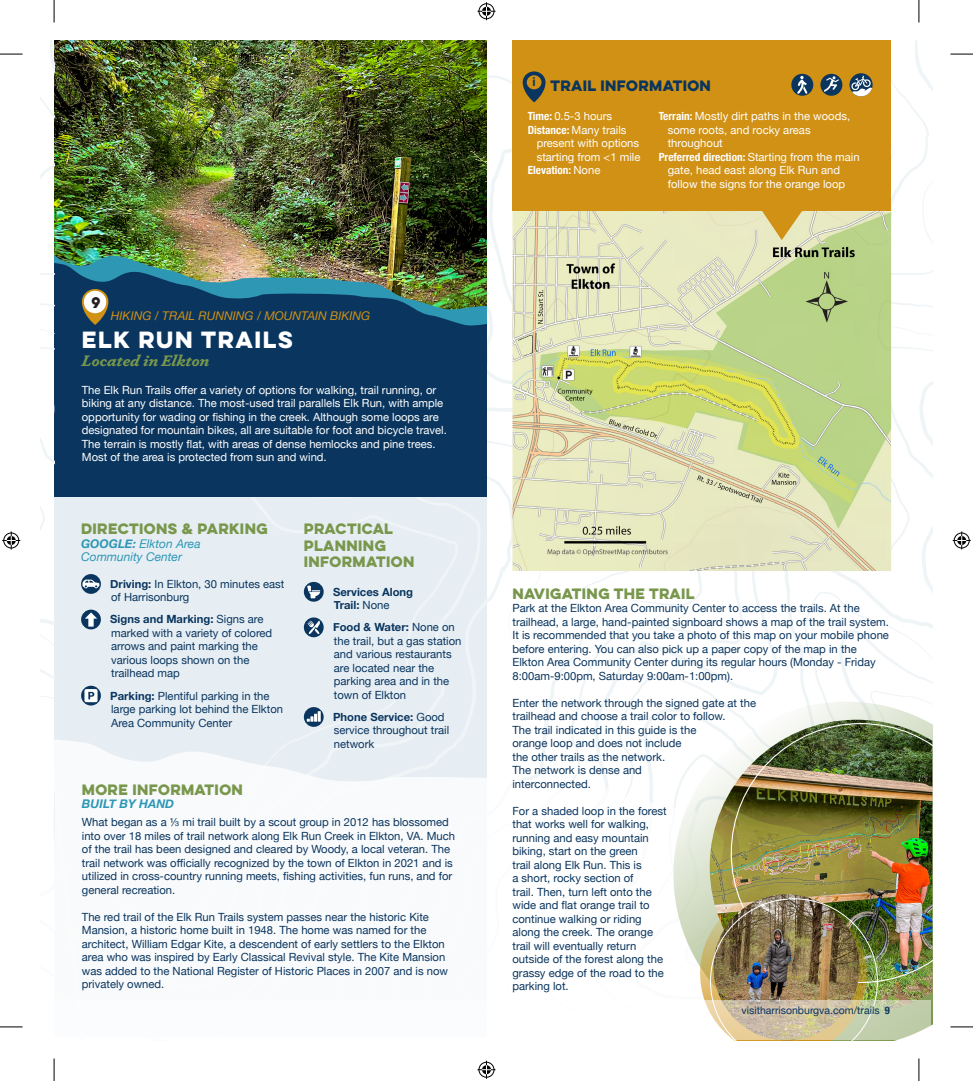
<style>
.page{position:relative;width:973px;height:1081px;background:#fff}
.page>*{position:absolute;margin:0;border:0;box-sizing:border-box;transform-origin:0 0}
.t1{font:700 21px "Lulo Clean One";letter-spacing:-.15em;color:#fff}
.t2{font:italic 700 15px "Dapifer";color:#79974c}
.t3{font:700 13.8px "Lulo Clean One";color:#231f20}
.t4{font:700 13.5px/16.2px "Lulo Clean One";letter-spacing:-.2em;color:#79974c}
.t5{font:700 13.5px "Lulo Clean One";letter-spacing:-.2em;color:#0a355e}
.t6{font:700 12.3px "Helvetica Neue";color:#0a355e}
.t7{font:italic 12px "Helvetica Neue";color:#d09114}
.t8{font:italic 12px/13.5px "Helvetica Neue";color:#2e97b4}
.t9{font:italic 700 12px "Helvetica Neue";color:#2e97b4}
.t10{font:11.25px/13.5px "Helvetica Neue";color:#0a355e}
.t11{font:11.25px/13.5px "Helvetica Neue";color:#fff}
.t12{font:700 condensed 11.25px "Helvetica Neue";color:#fff}
.t13{font:700 11.25px/13.5px "Helvetica Neue";color:#0a355e}
.t14{font:10.5px "Helvetica Neue";color:#0a355e}
.s1{font-weight:700}
.s2{font-weight:400}
.s3{font-weight:700;font-stretch:condensed}
.s4{font-weight:400;font-stretch:normal}
</style>
<div class="page">
<svg style="left:370px;top:41px;width:562px;height:697px"></svg>
<img style="left:370px;top:41px;width:116px;height:203px">
<img style="left:370px;top:244px;width:116px;height:16px">
<img style="left:370px;top:260px;width:116px;height:115px">
<div style="left:41px;top:375px;width:445px;height:122px;background:#0a355e"></div>
<svg style="left:370px;top:738px;width:280px;height:58px"></svg>
<img style="left:512px;top:354px;width:378px;height:216px">
<svg style="left:650px;top:678px;width:282px;height:285px"></svg>
<img style="left:709px;top:719px;width:223px;height:111px">
<img style="left:730px;top:722px;width:202px;height:108px">
<img style="left:698px;top:830px;width:234px;height:210px">
<img style="left:41px;top:41px;width:329px;height:802px">
<svg style="left:698px;top:999px;width:231px;height:40px;background:#d1cbab"></svg>
<svg style="left:511px;top:41px;width:421px;height:313px;background:#d3b96a"></svg>
<svg style="left:0;top:54px;width:22px;height:1px"></svg>
<svg style="left:950px;top:54px;width:22px;height:1px"></svg>
<svg style="left:0;top:1026px;width:22px;height:1px"></svg>
<svg style="left:950px;top:1026px;width:22px;height:1px"></svg>
<svg style="left:54px;top:0;width:1px;height:22px"></svg>
<svg style="left:54px;top:1058px;width:1px;height:22px"></svg>
<svg style="left:918px;top:0;width:1px;height:22px"></svg>
<svg style="left:918px;top:1058px;width:1px;height:22px"></svg>
<svg style="left:477px;top:2px;width:18px;height:18px"></svg>
<svg style="left:477px;top:1060px;width:18px;height:18px"></svg>
<svg style="left:2px;top:531px;width:18px;height:18px"></svg>
<svg style="left:952px;top:531px;width:18px;height:18px"></svg>
<p class="t3" style="left:91px;top:291px;width:14px">9</p>
<p class="t7" style="left:111px;top:307px;width:261px">HIKING / TRAIL RUNNING / MOUNTAIN BIKING</p>
<h1 class="t1" style="left:82px;top:323px;width:217px">ELK RUN TRAILS</h1>
<h2 class="t2" style="left:82px;top:349px;width:129px">Located in Elkton</h2>
<p class="t11" style="left:82px;top:383px;width:366px">The Elk Run Trails offer a variety of options for walking, trail running, or biking at any distance. The most-used trail parallels Elk Run, with ample opportunity for wading or fishing in the creek. Although some loops are designated for mountain bikes, all are suitable for foot and bicycle travel.<br>The terrain is mostly flat, with areas of dense hemlocks and pine trees.<br>Most of the area is protected from sun and wind.</p>
<p class="t4" style="left:81px;top:520px;width:191px">DIRECTIONS &amp; PARKING</p>
<p class="t8" style="left:81px;top:537px;width:121px"><span class="s1">GOOGLE:</span> Elkton Area<br>Community Center</p>
<p class="t10" style="left:110px;top:577px;width:176px"><span class="s1">Driving:</span> In Elkton, 30 minutes east of Harrisonburg</p>
<p class="t10" style="left:110px;top:613px;width:163px"><span class="s1">Signs and Marking:</span> Signs are marked with a variety of colored arrows and paint marking the various loops shown on the trailhead map</p>
<p class="t10" style="left:110px;top:689px;width:174px"><span class="s1">Parking:</span> Plentiful parking in the large parking lot behind the Elkton<br>Area Community Center</p>
<p class="t4" style="left:304px;top:520px;width:115px">PRACTICAL<br>PLANNING<br>INFORMATION</p>
<p class="t13" style="left:333px;top:585px;width:81px">Services Along<br>Trail: <span class="s2">None</span></p>
<p class="t10" style="left:333px;top:621px;width:130px"><span class="s1">Food &amp; Water:</span> None on the trail, but a gas station and various restaurants are located near the parking area and in the town of Elkton</p>
<p class="t10" style="left:333px;top:710px;width:118px"><span class="s1">Phone Service:</span> Good service throughout trail network</p>
<p class="t4" style="left:82px;top:780px;width:165px">MORE INFORMATION</p>
<p class="t9" style="left:82px;top:794px;width:94px">BUILT BY HAND</p>
<p class="t10" style="left:82px;top:815px;width:374px">What began as a ⅓ mi trail built by a scout group in 2012 has blossomed into over 18 miles of trail network along Elk Run Creek in Elkton, VA. Much of the trail has been designed and cleared by Woody, a local veteran. The trail network was officially recognized by the town of Elkton in 2021 and is utilized in cross-country running meets, fishing activities, fun runs, and for general recreation.</p>
<p class="t10" style="left:82px;top:910px;width:367px">The red trail of the Elk Run Trails system passes near the historic Kite Mansion, a historic home built in 1948. The home was named for the architect, William Edgar Kite, a descendent of early settlers to the Elkton area who was inspired by Early Classical Revival style. The Kite Mansion was added to the National Register of Historic Places in 2007 and is now privately owned.</p>
<p class="t6" style="left:532px;top:72px;width:5px">i</p>
<p class="t5" style="left:550px;top:75px;width:165px">TRAIL INFORMATION</p>
<p class="t11" style="left:658px;top:110px;width:193px"><span class="s3">Terrain:</span> Mostly dirt paths in the woods,</p>
<p class="t11" style="left:667px;top:124px;width:144px">some roots, and rocky areas</p>
<p class="t11" style="left:667px;top:137px;width:57px">throughout</p>
<p class="t12" style="left:658px;top:148px;width:202px">Preferred direction: <span class="s4">Starting from the main</span></p>
<p class="t11" style="left:667px;top:164px;width:174px">gate, head east along Elk Run and</p>
<p class="t11" style="left:667px;top:178px;width:179px">follow the signs for the orange loop</p>
<p class="t11" style="left:527px;top:110px;width:86px"><span class="s3">Time:</span> 0.5-3 hours</p>
<p class="t11" style="left:527px;top:124px;width:100px"><span class="s3">Distance:</span> Many trails</p>
<p class="t11" style="left:536px;top:137px;width:104px">present with options</p>
<p class="t11" style="left:536px;top:151px;width:105px">starting from &lt;1 mile</p>
<p class="t12" style="left:527px;top:161px;width:74px">Elevation: <span class="s4">None</span></p>
<p class="t4" style="left:512px;top:584px;width:187px">NAVIGATING THE TRAIL</p>
<p class="t10" style="left:512px;top:602px;width:378px">Park at the Elkton Area Community Center to access the trails. At the trailhead, a large, hand-painted signboard shows a map of the trail system.<br>It is recommended that you take a photo of this map on your mobile phone before entering. You can also pick up a paper copy of the map in the Elkton Area Community Center during its regular hours (Monday - Friday 8:00am-9:00pm, Saturday 9:00am-1:00pm).</p>
<p class="t10" style="left:512px;top:696px;width:245px">Enter the network through the signed gate at the trailhead and choose a trail color to follow.<br>The trail indicated in this guide is the<br>orange loop and does not include<br>the other trails as the network.<br>The network is dense and<br>interconnected.</p>
<p class="t10" style="left:512px;top:804px;width:155px">For a shaded loop in the forest that works well for walking, running and easy mountain biking, start on the green<br>trail along Elk Run. This is<br>a short, rocky section of<br>trail. Then, turn left onto the wide and flat orange trail to continue walking or riding along the creek. The orange trail will eventually return outside of the forest along the grassy edge of the road to the parking lot.</p>
<p class="t14" style="left:741px;top:1002px;width:150px">visitharrisonburgva.com/trails <span class="s3">9</span></p>
</div>
